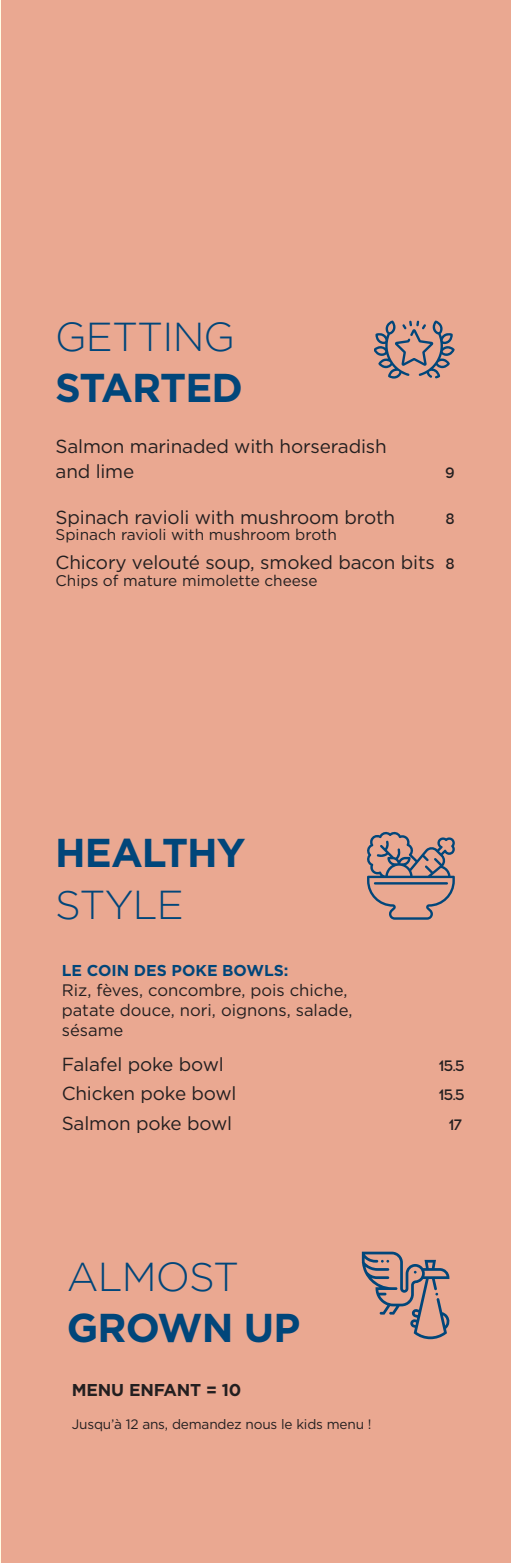
<style>
.page{position:relative;width:511px;height:1563px;background:#fff}
.page>*{position:absolute;margin:0;border:0;box-sizing:border-box;transform-origin:0 0}
.t1{font:700 40.25px "Gotham";letter-spacing:-.02em;color:#01467a}
.t2{font:300 40.25px "Gotham";letter-spacing:-.02em;color:#01467a}
.t3{font:18.9px/24.5px "Gotham";letter-spacing:-.01em;color:#231f20}
.t4{font:700 17.15px "Gotham";letter-spacing:-.01em;color:#231f20}
.t5{font:16.62px/19.9px "Gotham";color:#231f20}
.t6{font:700 15.75px "Gotham";color:#01467a}
.t7{font:15.4px "Gotham";color:#231f20}
.t8{font:500 15.4px "Acrom";color:#231f20}
.t9{font:13.65px "Gotham";letter-spacing:-.015em;color:#231f20}
.s1{font-family:"Acrom";font-weight:500;font-size:15.4px}
</style>
<div class="page">
<div style="left:1px;top:0;width:510px;height:1563px;background:#eaa891"></div>
<svg style="left:375px;top:320px;width:80px;height:59px"></svg>
<svg style="left:367px;top:831px;width:88px;height:88px"></svg>
<svg style="left:362px;top:1251px;width:88px;height:88px"></svg>
<h1 class="t2" style="left:55px;top:315px;width:181px">GETTING</h1>
<h1 class="t1" style="left:55px;top:361px;width:189px">STARTED</h1>
<p class="t3" style="left:56px;top:434px;width:333px">Salmon marinaded with horseradish and lime</p>
<p class="t8" style="left:445px;top:462px;width:11px">9</p>
<p class="t3" style="left:56px;top:504px;width:341px">Spinach ravioli with mushroom broth</p>
<p class="t8" style="left:446px;top:508px;width:11px">8</p>
<p class="t7" style="left:56px;top:524px;width:283px">Spinach ravioli with mushroom broth</p>
<p class="t3" style="left:56px;top:550px;width:401px">Chicory velouté soup, smoked bacon bits <span class="s1">8</span></p>
<p class="t7" style="left:56px;top:570px;width:264px">Chips of mature mimolette cheese</p>
<h1 class="t1" style="left:55px;top:826px;width:192px">HEALTHY</h1>
<h1 class="t2" style="left:55px;top:882px;width:130px">STYLE</h1>
<p class="t6" style="left:62px;top:960px;width:228px">LE COIN DES POKE BOWLS:</p>
<p class="t5" style="left:62px;top:980px;width:292px">Riz, fèves, concombre, pois chiche, patate douce, nori, oignons, salade, sésame</p>
<p class="t3" style="left:62px;top:1051px;width:164px">Falafel poke bowl</p>
<p class="t8" style="left:438px;top:1055px;width:28px">15.5</p>
<p class="t3" style="left:62px;top:1080px;width:176px">Chicken poke bowl</p>
<p class="t8" style="left:438px;top:1084px;width:28px">15.5</p>
<p class="t3" style="left:62px;top:1110px;width:172px">Salmon poke bowl</p>
<p class="t8" style="left:449px;top:1114px;width:15px">17</p>
<h1 class="t2" style="left:67px;top:1254px;width:174px">ALMOST</h1>
<h1 class="t1" style="left:67px;top:1301px;width:235px">GROWN UP</h1>
<p class="t4" style="left:72px;top:1378px;width:171px">MENU ENFANT = 10</p>
<p class="t9" style="left:72px;top:1415px;width:301px">Jusqu’à 12 ans, demandez nous le kids menu !</p>
</div>
